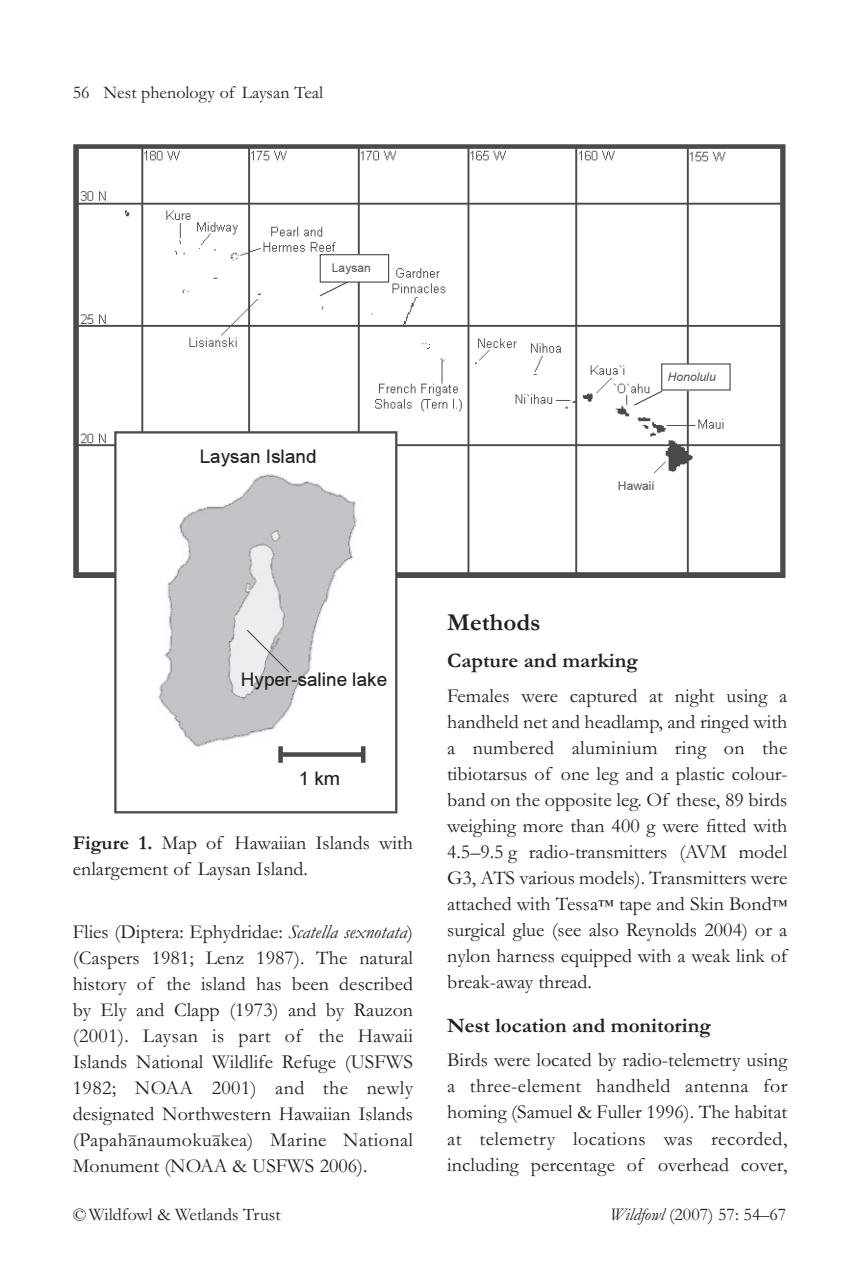
<style>
.page{position:relative;width:862px;height:1282px;background:#fff}
.page>*{position:absolute;margin:0;border:0;box-sizing:border-box;transform-origin:0 0}
.t1{font:700 25px "Garamond";color:#231f20}
.t2{font:700 21px "Garamond";color:#231f20}
.t3{font:20px/26px "Garamond";color:#231f20;text-align:justify}
.t4{font:19px "Arial MT+T42+IBBTLK";color:#231f20}
.t5{font:18px "Garamond";color:#231f20}
.t6{font:12.2px "Arial MT+T42+IBBTLK";color:#5a5a5d}
.t7{font:12.2px "Arial Italic MT+T42+GSVUZD";color:#5a5a5d}
.s1{font-weight:700}
.s2{font-style:italic}
.s3{font-size:16px}
</style>
<div class="page">
<svg style="left:73px;top:144px;width:713px;height:434px"></svg>
<div style="left:320px;top:255px;width:68px;height:27px;background:#fff"></div>
<div style="left:320px;top:254px;width:69px;height:28px;border:1px solid #494a4b"></div>
<div style="left:115px;top:432px;width:281px;height:380px;background:#fff"></div>
<div style="left:114px;top:431px;width:283px;height:382px;border:2px solid #494a4b"></div>
<img style="left:158px;top:474px;width:208px;height:289px">
<svg style="left:283px;top:752px;width:78px;height:4px"></svg>
<div style="left:278px;top:746px;width:5px;height:16px;background:#494a4b"></div>
<hr style="left:361px;top:746px;width:4px;height:16px;background:#494a4b">
<svg style="left:246px;top:629px;width:44px;height:44px;background:#d2d3d5"></svg>
<div style="left:662px;top:364px;width:68px;height:26px;background:#fff"></div>
<svg style="left:633px;top:390px;width:30px;height:16px"></svg>
<div style="left:607px;top:473px;width:68px;height:27px;background:#fff"></div>
<p class="t5" style="left:73px;top:85px;width:252px">56 Nest phenology of Laysan Teal</p>
<p class="t6" style="left:332px;top:260px;width:41px">Laysan</p>
<p class="t4" style="left:200px;top:445px;width:118px">Laysan Island</p>
<p class="t7" style="left:668px;top:369px;width:49px">Honolulu</p>
<p class="t6" style="left:618px;top:478px;width:38px">Hawaii</p>
<p class="t4" style="left:241px;top:668px;width:148px">Hyper-saline lake</p>
<p class="t4" style="left:299px;top:767px;width:42px">1 km</p>
<p class="t3" style="left:73px;top:831px;width:342px"><span class="s1">Figure 1.</span> Map of Hawaiian Islands with enlargement of Laysan Island.</p>
<p class="t3" style="left:73px;top:920px;width:342px">Flies (Diptera: Ephydridae: <span class="s2">Scatella sexnotata</span>) (Caspers 1981; Lenz 1987). The natural history of the island has been described by Ely and Clapp (1973) and by Rauzon (2001). Laysan is part of the Hawaii Islands National Wildlife Refuge (USFWS 1982; NOAA 2001) and the newly designated Northwestern Hawaiian Islands (Papaha<sup>–</sup>naumokua<sup>–</sup>kea) Marine National Monument (NOAA &amp; USFWS 2006).</p>
<p class="t1" style="left:447px;top:612px;width:95px">Methods</p>
<p class="t2" style="left:447px;top:652px;width:192px">Capture and marking</p>
<p class="t3" style="left:447px;top:684px;width:342px">Females were captured at night using a handheld net and headlamp, and ringed with a numbered aluminium ring on the tibiotarsus of one leg and a plastic colour&shy;band on the opposite leg. Of these, 89 birds weighing more than 400 g were fitted with 4.5–9.5 g radio-transmitters (AVM model G3, ATS various models). Transmitters were attached with Tessa<span class="s3">™</span> tape and Skin Bond<span class="s3">™ </span>surgical glue (see also Reynolds 2004) or a nylon harness equipped with a weak link of break-away thread.</p>
<p class="t2" style="left:447px;top:1017px;width:265px">Nest location and monitoring</p>
<p class="t3" style="left:447px;top:1049px;width:342px">Birds were located by radio-telemetry using a three-element handheld antenna for homing (Samuel &amp; Fuller 1996). The habitat at telemetry locations was recorded, including percentage of overhead cover,</p>
<p class="t5" style="left:73px;top:1208px;width:209px">© Wildfowl &amp; Wetlands Trust</p>
<p class="t5" style="left:609px;top:1208px;width:179px"><span class="s2">Wildfowl</span> (2007) 57: 54–67</p>
</div>
